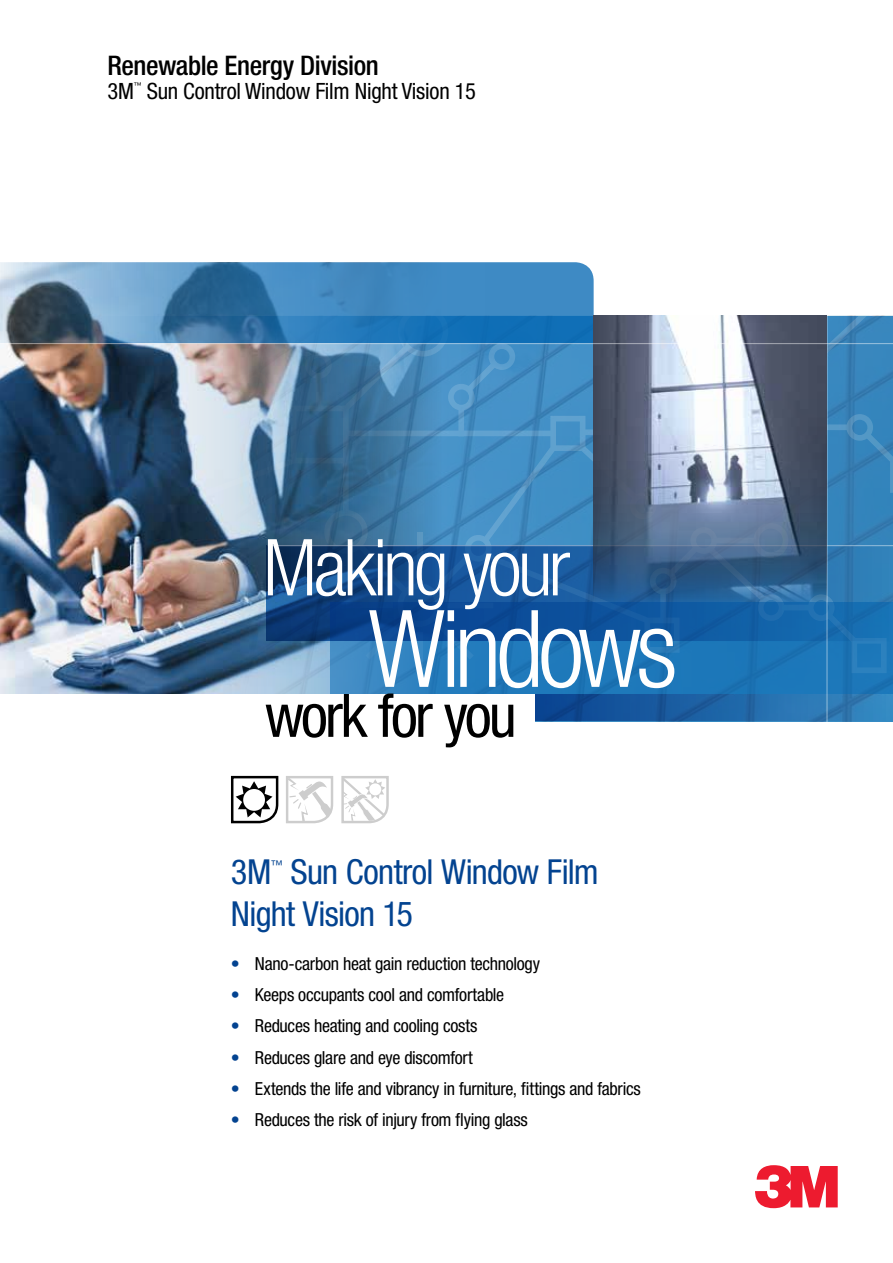
<style>
.page{position:relative;width:893px;height:1263px;background:#fff}
.page>*{position:absolute;margin:0;border:0;box-sizing:border-box;transform-origin:0 0}
.t1{font:300 condensed 107.4px "Helvetica Neue LT Std";letter-spacing:-.055em;color:#fff}
.t2{font:300 condensed 78.6px "Helvetica Neue LT Std";letter-spacing:-.05em;color:#fff}
.t3{font:condensed 60px "Helvetica Neue LT Std";letter-spacing:-.045em;color:#000}
.t4{font:condensed 34.5px/41.4px "Helvetica Neue LT Std";letter-spacing:-.02em;color:#034390}
.t5{font:500 condensed 27px "Helvetica Neue LT Std";letter-spacing:-.015em;color:#000}
.t6{font:condensed 22.5px "Helvetica Neue LT Std";letter-spacing:-.01em;color:#000}
.t7{font:condensed 18px "Helvetica Neue LT Std";letter-spacing:-.015em;color:#000}
.t8{font:condensed 12.15px "Helvetica Neue LT Std";color:#034390}
.t9{font:condensed 7.8px "Helvetica Neue LT Std";color:#000}
.s1{color:#034390}
</style>
<div class="page">
<svg style="left:755px;top:1165px;width:83px;height:43px"></svg>
<img style="left:0;top:344px;width:234px;height:350px">
<img style="left:234px;top:316px;width:659px;height:405px">
<svg style="left:330px;top:602px;width:563px;height:92px;background:#227aba"></svg>
<svg style="left:266px;top:546px;width:623px;height:95px;background:#135395"></svg>
<svg style="left:0;top:262px;width:594px;height:81px;background:#4683b3"></svg>
<svg style="left:534px;top:694px;width:351px;height:27px;background:#2063a4"></svg>
<div style="left:0;top:694px;width:534px;height:107px;background:#fff"></div>
<hr style="left:268px;top:545px;width:625px;height:1px;background:#fff">
<hr style="left:827px;top:289px;width:1px;height:449px;background:#fff">
<svg style="left:231px;top:776px;width:47px;height:47px"></svg>
<svg style="left:286px;top:776px;width:47px;height:47px"></svg>
<svg style="left:341px;top:776px;width:48px;height:47px"></svg>
<img style="left:594px;top:316px;width:233px;height:286px">
<hr style="left:0;top:343px;width:893px;height:1px;background:#fff">
<h3 class="t5" style="left:108px;top:49px;width:273px">Renewable Energy Division</h3>
<p class="t6" style="left:108px;top:78px;width:28px">3M</p>
<p class="t9" style="left:134px;top:81px;width:9px">™</p>
<p class="t6" style="left:147px;top:78px;width:331px">Sun Control Window Film Night Vision 15</p>
<h2 class="t2" style="left:263px;top:522px;width:309px">Making your</h2>
<h1 class="t1" style="left:368px;top:587px;width:311px">Windows</h1>
<h3 class="t3" style="left:265px;top:681px;width:253px">work for you</h3>
<h3 class="t4" style="left:231px;top:851px;width:369px;text-indent:60px">Sun Control Window Film<br>Night Vision 15</h3>
<p class="t7" style="left:231px;top:953px;width:311px"><span class="s1">•</span> Nano-carbon heat gain reduction technology</p>
<p class="t7" style="left:231px;top:984px;width:275px"><span class="s1">•</span> Keeps occupants cool and comfortable</p>
<p class="t7" style="left:231px;top:1015px;width:248px"><span class="s1">•</span> Reduces heating and cooling costs</p>
<p class="t7" style="left:231px;top:1047px;width:243px"><span class="s1">•</span> Reduces glare and eye discomfort</p>
<p class="t7" style="left:231px;top:1078px;width:411px"><span class="s1">•</span> Extends the life and vibrancy in furniture, fittings and fabrics</p>
<p class="t7" style="left:231px;top:1109px;width:298px"><span class="s1">•</span> Reduces the risk of injury from flying glass</p>
<h3 class="t4" style="left:231px;top:851px;width:42px">3M</h3>
<p class="t8" style="left:271px;top:857px;width:13px">™</p>
</div>
